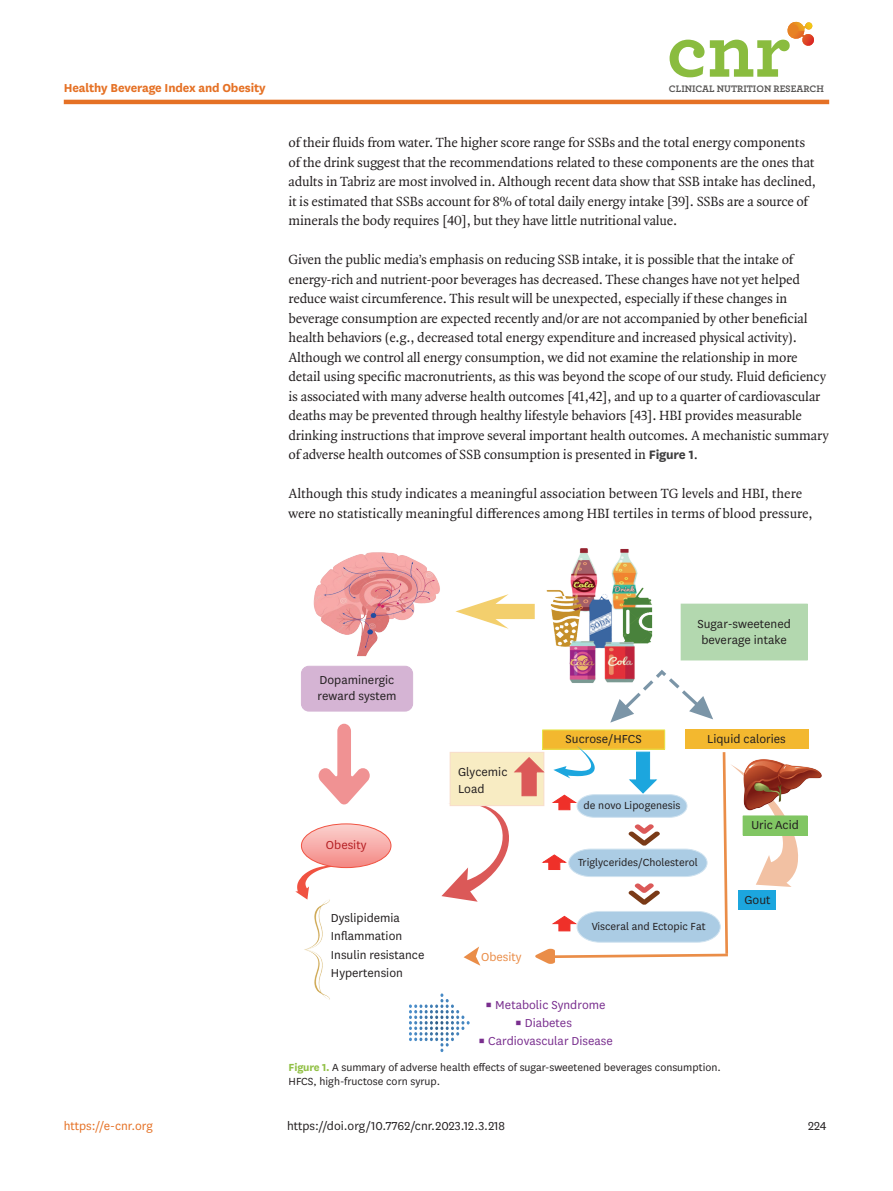
<style>
.page{position:relative;width:893px;height:1191px;background:#fff}
.page>*{position:absolute;margin:0;border:0;box-sizing:border-box;transform-origin:0 0}
.body_p{font:14.25px/19.5px "Quadraat OT";letter-spacing:-.01em;color:#231f20}
.doi_running_footer{font:13.5px/16.2px "National";color:#231f20}
.t1{font:13.5px "National";color:#792e8e}
.alt-title-type{font:700 13.5px "National";letter-spacing:-.01em;color:#e57125}
.t2{font:13.5px "National";color:#e57125}
.t3{font:13.5px "National";color:#b51f23}
.t4{font:13.5px "National";color:#ea8d48}
.fig_caption{font:12px/13.5px "National";color:#231f20}
.t5{font:700 9.9px "Archer";color:#595756}
.s1{font-family:"National";font-weight:700;color:#3e3e3f}
.s2{font-weight:700;color:#92c046}
</style>
<div class="page">
<hr style="left:64px;top:100px;width:765px;height:4px;background:#e57125">
<svg style="left:670px;top:21px;width:144px;height:56px"></svg>
<div style="left:789px;top:25px;width:9px;height:9px;background:#e78224;border-radius:50%"></div>
<svg style="left:295px;top:824px;width:96px;height:68px"></svg>
<div style="left:301px;top:824px;width:90px;height:43px;border:1px solid #f05241;border-radius:50%"></div>
<div style="left:681px;top:604px;width:126px;height:56px;background:#b3d8af"></div>
<img style="left:546px;top:548px;width:142px;height:135px">
<svg style="left:455px;top:594px;width:80px;height:35px"></svg>
<img style="left:301px;top:552px;width:139px;height:119px">
<div style="left:543px;top:730px;width:122px;height:19px;background:#f3b82f"></div>
<div style="left:542px;top:730px;width:123px;height:19px;border:1px solid #e6e64d"></div>
<div style="left:685px;top:729px;width:123px;height:20px;background:#f3b82f"></div>
<svg style="left:610px;top:669px;width:103px;height:53px"></svg>
<div style="left:301px;top:666px;width:112px;height:45px;background:#d5b4d4;border-radius:7px"></div>
<div style="left:301px;top:666px;width:112px;height:45px;border:1px solid #d5b4d4;border-radius:7px"></div>
<div style="left:743px;top:816px;width:64px;height:19px;background:#81c663"></div>
<img style="left:799px;top:766px;width:23px;height:21px">
<svg style="left:319px;top:723px;width:51px;height:82px"></svg>
<img style="left:296px;top:892px;width:34px;height:108px">
<svg style="left:441px;top:745px;width:358px;height:220px"></svg>
<svg style="left:409px;top:993px;width:61px;height:59px"></svg>
<p class="alt-title-type" style="left:64px;top:78px;width:203px">Healthy Beverage Index and Obesity</p>
<p class="t5" style="left:669px;top:81px;width:157px">CLINICAL NUTRITION RESEARCH</p>
<p class="body_p" style="left:289px;top:133px;width:529px">of their fluids from water. The higher score range for SSBs and the total energy components of the drink suggest that the recommendations related to these components are the ones that adults in Tabriz are most involved in. Although recent data show that SSB intake has declined, it is estimated that SSBs account for 8% of total daily energy intake [39]. SSBs are a source of minerals the body requires [40], but they have little nutritional value.</p>
<p class="body_p" style="left:289px;top:250px;width:542px">Given the public media’s emphasis on reducing SSB intake, it is possible that the intake of energy-rich and nutrient-poor beverages has decreased. These changes have not yet helped reduce waist circumference. This result will be unexpected, especially if these changes in beverage consumption are expected recently and/or are not accompanied by other beneficial health behaviors (e.g., decreased total energy expenditure and increased physical activity).<br>Although we control all energy consumption, we did not examine the relationship in more detail using specific macronutrients, as this was beyond the scope of our study. Fluid deficiency is associated with many adverse health outcomes [41,42], and up to a quarter of cardiovascular deaths may be prevented through healthy lifestyle behaviors [43]. HBI provides measurable drinking instructions that improve several important health outcomes. A mechanistic summary of adverse health outcomes of SSB consumption is presented in <span class="s1">Figure 1</span>.</p>
<p class="body_p" style="left:289px;top:484px;width:526px">Although this study indicates a meaningful association between TG levels and HBI, there were no statistically meaningful differences among HBI tertiles in terms of blood pressure,</p>
<p class="t2" style="left:64px;top:1116px;width:91px">https://e-cnr.org</p>
<p class="doi_running_footer" style="left:318px;top:671px;width:80px">Dopaminergic reward system</p>
<p class="t3" style="left:326px;top:836px;width:42px">Obesity</p>
<p class="doi_running_footer" style="left:458px;top:763px;width:51px">Glycemic<br>Load</p>
<p class="doi_running_footer" style="left:697px;top:615px;width:95px">Sugar-sweetened beverage intake</p>
<p class="doi_running_footer" style="left:566px;top:730px;width:78px">Sucrose/HFCS</p>
<p class="doi_running_footer" style="left:707px;top:730px;width:80px">Liquid calories</p>
<p class="fig_caption" style="left:584px;top:798px;width:98px">de novo Lipogenesis</p>
<p class="fig_caption" style="left:578px;top:855px;width:121px">Triglycerides/Cholesterol</p>
<p class="doi_running_footer" style="left:751px;top:816px;width:49px">Uric Acid</p>
<p class="doi_running_footer" style="left:744px;top:890px;width:28px">Gout</p>
<p class="doi_running_footer" style="left:331px;top:908px;width:95px;line-height:18.1px">Dyslipidemia<br>Inflammation<br>Insulin resistance<br>Hypertension</p>
<p class="fig_caption" style="left:592px;top:919px;width:115px">Visceral and Ectopic Fat</p>
<p class="t4" style="left:481px;top:948px;width:42px">Obesity</p>
<p class="t1" style="left:486px;top:995px;width:121px">▪ Metabolic Syndrome</p>
<p class="t1" style="left:515px;top:1013px;width:58px">▪ Diabetes</p>
<p class="t1" style="left:479px;top:1032px;width:136px">▪ Cardiovascular Disease</p>
<p class="fig_caption" style="left:289px;top:1060px;width:434px"><span class="s2">Figure 1.</span> A summary of adverse health effects of sugar-sweetened beverages consumption.<br>HFCS, high-fructose corn syrup.</p>
<p class="doi_running_footer" style="left:287px;top:1116px;width:220px">https://doi.org/10.7762/cnr.2023.12.3.218</p>
<p class="doi_running_footer" style="left:808px;top:1116px;width:20px">224</p>
</div>
